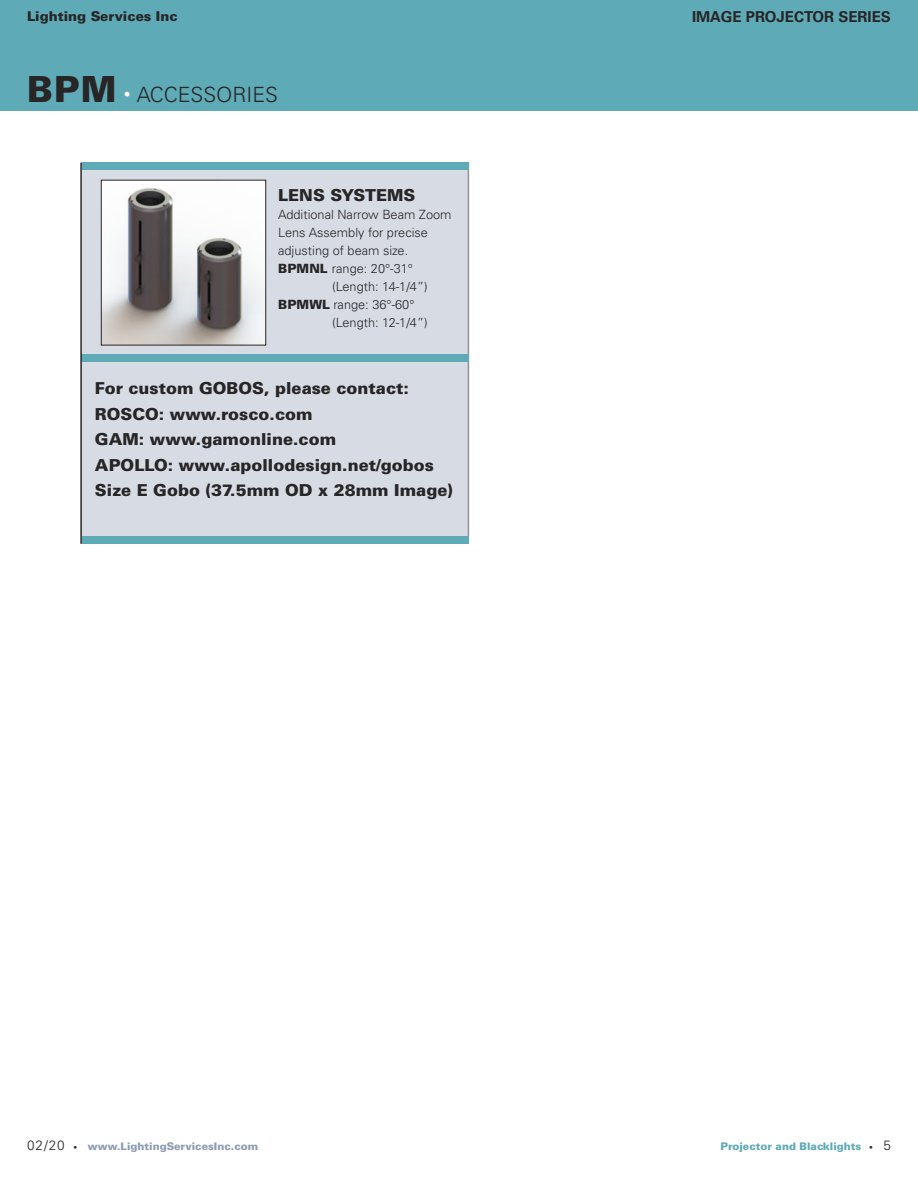
<style>
.page{position:relative;width:918px;height:1188px;background:#fff}
.page>*{position:absolute;margin:0;border:0;box-sizing:border-box;transform-origin:0 0}
.t1{font:900 36px "Univers";color:#272526}
.t2{font:300 21px "Univers";color:#272526}
.t3{font:900 16.5px/25.5px "Univers";color:#272526}
.t4{font:700 15px "Univers";color:#272526}
.t5{font:900 13.5px "Univers";color:#272526}
.t6{font:300 12.75px "Univers";color:#272526}
.t7{font:900 10.5px "Univers";color:#8e9bb3}
.t8{font:900 10.5px "Univers";color:#5eaab6}
.s1{font-size:13.5px;color:#fff}
.s2{font-weight:900}
.s3{font-weight:300;font-size:13.5px;color:#272526}
.s4{font-size:7.5px;color:#272526}
</style>
<div class="page">
<div style="left:0;top:0;width:918px;height:111px;background:#5eaab6"></div>
<div style="left:82px;top:168px;width:386px;height:188px;background:#d7dce4"></div>
<div style="left:81px;top:355px;width:387px;height:188px;background:#d7dce4"></div>
<hr style="left:468px;top:163px;width:1px;height:373px;background:#939293">
<div style="left:82px;top:163px;width:386px;height:7px;background:#5eaab6"></div>
<div style="left:81px;top:354px;width:387px;height:8px;background:#5eaab6"></div>
<div style="left:82px;top:536px;width:387px;height:8px;background:#5eaab6"></div>
<hr style="left:80px;top:163px;width:2px;height:381px;background:#272526">
<img style="left:103px;top:182px;width:161px;height:161px">
<div style="left:101px;top:180px;width:165px;height:165px;border:1px solid #272526"></div>
<p class="t5" style="left:27px;top:12px;width:152px">Lighting Services Inc</p>
<p class="t4" style="left:692px;top:11px;width:200px">IMAGE PROJECTOR SERIES</p>
<h1 class="t1" style="left:27px;top:76px;width:91px">BPM</h1>
<p class="t2" style="left:124px;top:87px;width:156px"><span class="s1">•</span> ACCESSORIES</p>
<p class="t3" style="left:278px;top:184px;width:139px">LENS SYSTEMS</p>
<p class="t6" style="left:278px;top:210px;width:175px">Additional Narrow Beam Zoom</p>
<p class="t6" style="left:278px;top:228px;width:151px">Lens Assembly for precise</p>
<p class="t6" style="left:278px;top:246px;width:132px">adjusting of beam size.</p>
<p class="t6" style="left:278px;top:264px;width:136px"><span class="s2">BPMNL</span> range: 20°-31°</p>
<p class="t6" style="left:332px;top:282px;width:97px">(Length: 14-1/4”)</p>
<p class="t6" style="left:278px;top:300px;width:138px"><span class="s2">BPMWL</span> range: 36°-60°</p>
<p class="t6" style="left:332px;top:318px;width:97px">(Length: 12-1/4”)</p>
<p class="t3" style="left:95px;top:377px;width:360px">For custom GOBOS, please contact:<br>ROSCO: www.rosco.com<br>GAM: www.gamonline.com<br>APOLLO: www.apollodesign.net/gobos<br>Size E Gobo (37.5mm OD x 28mm Image)</p>
<p class="t7" style="left:27px;top:1143px;width:233px"><span class="s3">02/20</span> <span class="s4">•</span> www.LightingServicesInc.com</p>
<p class="t8" style="left:721px;top:1143px;width:172px">Projector and Blacklights <span class="s4">•</span> <span class="s3">5</span></p>
</div>
